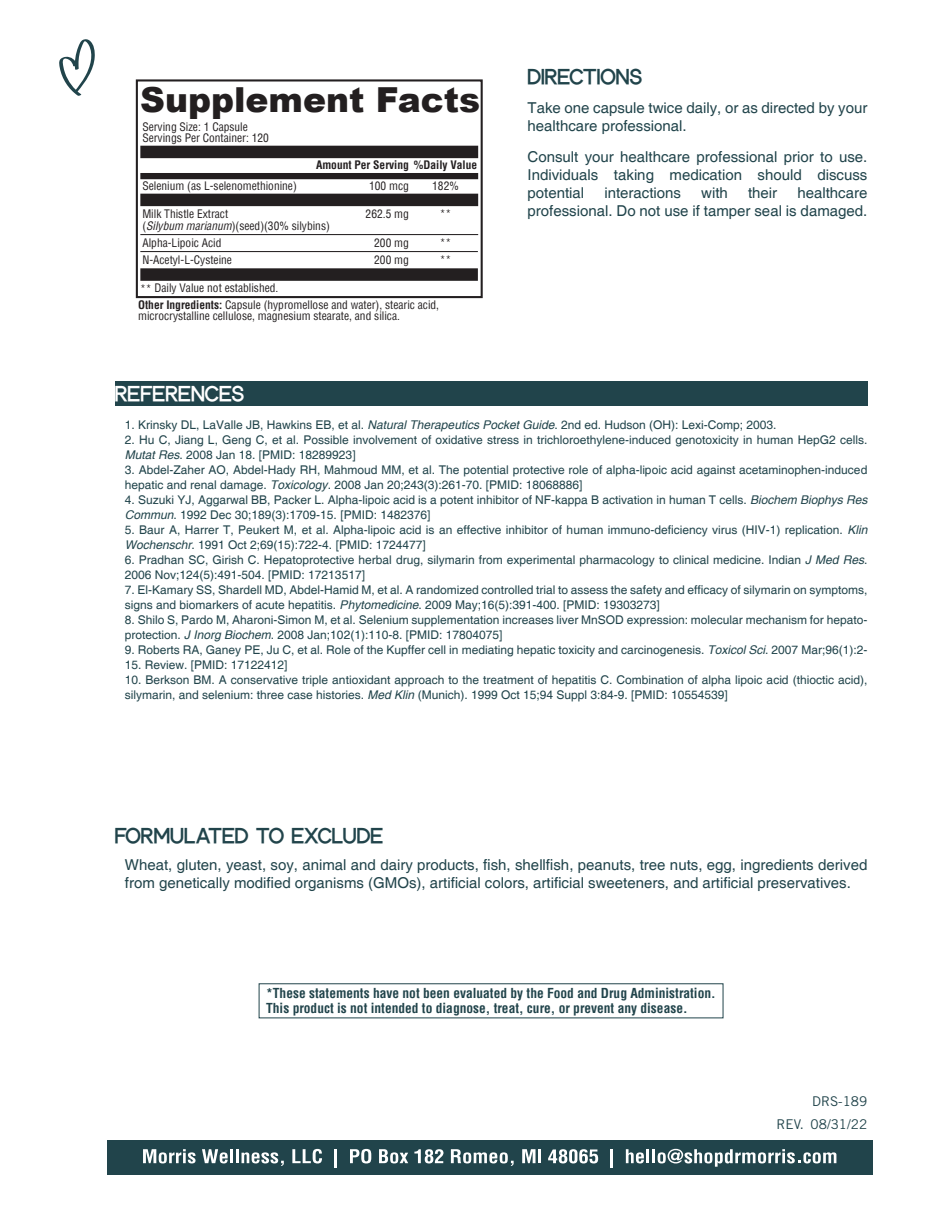
<style>
.page{position:relative;width:945px;height:1215px;background:#fff}
.page>*{position:absolute;margin:0;border:0;box-sizing:border-box;transform-origin:0 0}
.t1{font:900 34.5px "Arial";color:#231f20}
.t2{font:700 21px "Oxford";letter-spacing:-.01em;color:#21444b}
.t3{font:700 21px "Oxford";color:#fff}
.t4{font:15px/18px "Helvetica";color:#21444b}
.t5{font:700 condensed 13.5px/15px "Helvetica";color:#21444b}
.t6{font:13.5px "Trade Gothic LT Std";color:#21444b}
.t7{font:12px/15px "Helvetica";color:#21444b}
.t8{font:condensed 11.4px/11.4px "Helvetica";color:#231f20}
.t9{font:700 condensed 11.4px "Helvetica";color:#231f20}
.s1{font-style:italic}
.s2{font-weight:700}
</style>
<div class="page">
<svg style="left:59px;top:39px;width:36px;height:57px"></svg>
<div style="left:107px;top:1140px;width:766px;height:34px;background:#21444b"></div>
<svg style="left:143px;top:1149px;width:53px;height:14px"></svg>
<svg style="left:202px;top:1149px;width:26px;height:14px"></svg>
<hr style="left:230px;top:1149px;width:3px;height:14px;background:#fff">
<hr style="left:236px;top:1149px;width:3px;height:14px;background:#fff">
<svg style="left:242px;top:1152px;width:42px;height:14px"></svg>
<svg style="left:292px;top:1149px;width:30px;height:14px"></svg>
<svg style="left:335px;top:1149px;width:2px;height:19px"></svg>
<svg style="left:350px;top:1149px;width:21px;height:14px"></svg>
<svg style="left:379px;top:1149px;width:29px;height:14px"></svg>
<svg style="left:414px;top:1149px;width:29px;height:14px"></svg>
<svg style="left:451px;top:1149px;width:63px;height:17px"></svg>
<svg style="left:522px;top:1149px;width:14px;height:14px"></svg>
<hr style="left:538px;top:1149px;width:3px;height:14px;background:#fff">
<svg style="left:548px;top:1149px;width:50px;height:14px"></svg>
<svg style="left:611px;top:1149px;width:2px;height:19px"></svg>
<svg style="left:626px;top:1149px;width:23px;height:14px"></svg>
<hr style="left:652px;top:1149px;width:3px;height:14px;background:#fff">
<svg style="left:658px;top:1149px;width:178px;height:18px"></svg>
<div style="left:115px;top:381px;width:752px;height:25px;background:#21444b"></div>
<div style="left:136px;top:79px;width:347px;height:219px;border:2px solid #231f20"></div>
<hr style="left:140px;top:251px;width:338px;height:1px;background:#231f20">
<hr style="left:140px;top:234px;width:338px;height:1px;background:#231f20">
<div style="left:140px;top:194px;width:338px;height:12px;background:#231f20"></div>
<div style="left:140px;top:173px;width:338px;height:6px;background:#231f20"></div>
<div style="left:140px;top:146px;width:338px;height:12px;background:#231f20"></div>
<div style="left:140px;top:268px;width:338px;height:13px;background:#231f20"></div>
<h1 class="t1" style="left:140px;top:75px;width:342px">Supplement Facts</h1>
<p class="t8" style="left:142px;top:121px;width:128px">Serving Size: 1 Capsule<br>Servings Per Container: 120</p>
<p class="t8" style="left:142px;top:180px;width:156px">Selenium (as L-selenomethionine)</p>
<p class="t9" style="left:316px;top:157px;width:163px">Amount Per Serving %Daily Value</p>
<p class="t8" style="left:369px;top:180px;width:41px">100 mcg</p>
<p class="t8" style="left:432px;top:180px;width:28px">182%</p>
<p class="t8" style="left:142px;top:208px;width:189px">Milk Thistle Extract<br>(<span class="s1">Silybum marianum</span>)(seed)(30% silybins)</p>
<p class="t8" style="left:142px;top:237px;width:81px">Alpha-Lipoic Acid</p>
<p class="t8" style="left:142px;top:254px;width:91px">N-Acetyl-L-Cysteine</p>
<p class="t8" style="left:140px;top:282px;width:140px">** Daily Value not established.</p>
<p class="t8" style="left:366px;top:208px;width:45px">262.5 mg</p>
<p class="t8" style="left:374px;top:237px;width:36px">200 mg</p>
<p class="t8" style="left:374px;top:254px;width:36px">200 mg</p>
<p class="t8" style="left:440px;top:208px;width:13px">**</p>
<p class="t8" style="left:440px;top:234px;width:13px;line-height:17.5px">** **</p>
<p class="t8" style="left:138px;top:299px;width:303px"><span class="s2">Other Ingredients:</span> Capsule (hypromellose and water), stearic acid, microcrystalline cellulose, magnesium stearate, and silica.</p>
<h2 class="t3" style="left:115px;top:381px;width:131px">REFERENCES</h2>
<h2 class="t2" style="left:528px;top:64px;width:116px">DIRECTIONS</h2>
<p class="t4" style="left:528px;top:99px;width:341px">Take one capsule twice daily, or as directed by your healthcare professional.</p>
<p class="t4" style="left:528px;top:149px;width:341px;text-align:justify">Consult your healthcare professional prior to use.<br>Individuals taking medication should discuss potential</p>
<p class="t4" style="left:528px;top:185px;width:341px;text-align:right">healthcare<br>professional. Do not use if tamper seal is damaged.</p>
<p class="t4" style="left:604px;top:185px;width:78px">interactions</p>
<p class="t4" style="left:701px;top:185px;width:28px">with</p>
<p class="t4" style="left:748px;top:185px;width:31px">their</p>
<p class="t7" style="left:125px;top:417px;width:653px">1. Krinsky DL, LaValle JB, Hawkins EB, et al. <span class="s1">Natural Therapeutics Pocket Guide</span>. 2nd ed. Hudson (OH): Lexi-Comp; 2003.</p>
<p class="t7" style="left:125px;top:432px;width:744px">2. Hu C, Jiang L, Geng C, et al. Possible involvement of oxidative stress in trichloroethylene-induced genotoxicity in human HepG2 cells.<br><span class="s1">Mutat Res</span>. 2008 Jan 18. [PMID: 18289923]</p>
<p class="t7" style="left:125px;top:462px;width:744px">3. Abdel-Zaher AO, Abdel-Hady RH, Mahmoud MM, et al. The potential protective role of alpha-lipoic acid against acetaminophen-induced hepatic and renal damage. <span class="s1">Toxicology</span>. 2008 Jan 20;243(3):261-70. [PMID: 18068886]</p>
<p class="t7" style="left:125px;top:492px;width:744px">4. Suzuki YJ, Aggarwal BB, Packer L. Alpha-lipoic acid is a potent inhibitor of NF-kappa B activation in human T cells. <span class="s1">Biochem Biophys Res<br>Commun</span>. 1992 Dec 30;189(3):1709-15. [PMID: 1482376]</p>
<p class="t7" style="left:125px;top:522px;width:744px">5. Baur A, Harrer T, Peukert M, et al. Alpha-lipoic acid is an effective inhibitor of human immuno-deficiency virus (HIV-1) replication. <span class="s1">Klin<br>Wochenschr</span>. 1991 Oct 2;69(15):722-4. [PMID: 1724477]</p>
<p class="t7" style="left:125px;top:552px;width:744px">6. Pradhan SC, Girish C. Hepatoprotective herbal drug, silymarin from experimental pharmacology to clinical medicine. Indian <span class="s1">J Med Res</span>.<br>2006 Nov;124(5):491-504. [PMID: 17213517]</p>
<p class="t7" style="left:125px;top:582px;width:744px">7. El-Kamary SS, Shardell MD, Abdel-Hamid M, et al. A randomized controlled trial to assess the safety and efficacy of silymarin on symptoms, signs and biomarkers of acute hepatitis. <span class="s1">Phytomedicine</span>. 2009 May;16(5):391-400. [PMID: 19303273]</p>
<p class="t7" style="left:125px;top:612px;width:744px">8. Shilo S, Pardo M, Aharoni-Simon M, et al. Selenium supplementation increases liver MnSOD expression: molecular mechanism for hepato&shy;protection. <span class="s1">J Inorg Biochem</span>. 2008 Jan;102(1):110-8. [PMID: 17804075]</p>
<p class="t7" style="left:125px;top:642px;width:744px">9. Roberts RA, Ganey PE, Ju C, et al. Role of the Kupffer cell in mediating hepatic toxicity and carcinogenesis. <span class="s1">Toxicol Sci</span>. 2007 Mar;96(1):2-</p>
<p class="t7" style="left:125px;top:657px;width:164px">15. Review. [PMID: 17122412]</p>
<p class="t7" style="left:125px;top:672px;width:744px">10. Berkson BM. A conservative triple antioxidant approach to the treatment of hepatitis C. Combination of alpha lipoic acid (thioctic acid), silymarin, and selenium: three case histories. <span class="s1">Med Klin</span> (Munich). 1999 Oct 15;94 Suppl 3:84-9. [PMID: 10554539]</p>
<h2 class="t2" style="left:115px;top:823px;width:270px">FORMULATED TO EXCLUDE</h2>
<p class="t4" style="left:125px;top:857px;width:744px">Wheat, gluten, yeast, soy, animal and dairy products, fish, shellfish, peanuts, tree nuts, egg, ingredients derived from genetically modified organisms (GMOs), artificial colors, artificial sweeteners, and artificial preservatives.</p>
<p class="t5" style="left:266px;top:986px;width:451px">*These statements have not been evaluated by the Food and Drug Administration.<br>This product is not intended to diagnose, treat, cure, or prevent any disease.</p>
<p class="t6" style="left:812px;top:1093px;width:57px">DRS-189</p>
<p class="t6" style="left:777px;top:1116px;width:92px">REV. 08/31/22</p>
</div>
